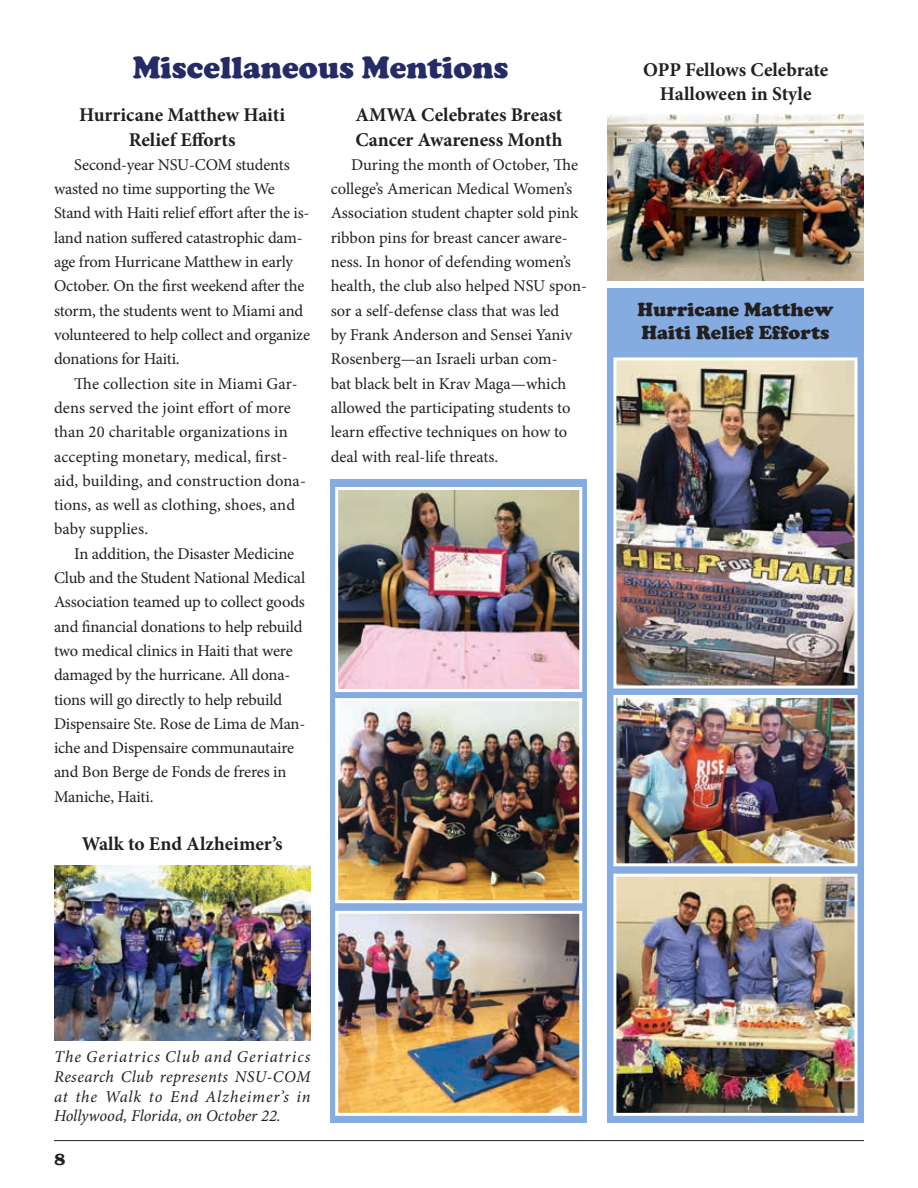
<style>
.page{position:relative;width:918px;height:1188px;background:#fff}
.page>*{position:absolute;margin:0;border:0;box-sizing:border-box;transform-origin:0 0}
.t1{font:900 31.5px "Cooper";color:#252b66}
.t2{font:700 19.5px/24.3px "Minion Pro";color:#231f20;text-align:center}
.t3{font:900 19.5px/23.4px "Cooper";color:#231f20}
.t4{font:18px "Gettysburg Bold SWFTE";color:#231f20}
.t5{font:16.5px/24.3px "Minion Pro";letter-spacing:-.005em;color:#231f20}
.t6{font:italic 16.5px/19.8px "Minion Pro";letter-spacing:.005em;color:#231f20;text-align:justify}
</style>
<div class="page">
<hr style="left:54px;top:1140px;width:810px;height:1px;background:#231f20">
<div style="left:608px;top:288px;width:256px;height:835px;background:#85ace0"></div>
<img style="left:54px;top:866px;width:256px;height:174px">
<div style="left:331px;top:479px;width:256px;height:644px;background:#85ace0"></div>
<img style="left:339px;top:491px;width:239px;height:197px">
<div style="left:335px;top:487px;width:247px;height:205px;border:3px solid #fff"></div>
<img style="left:339px;top:702px;width:239px;height:197px">
<div style="left:335px;top:698px;width:247px;height:205px;border:3px solid #fff"></div>
<img style="left:339px;top:915px;width:239px;height:197px">
<div style="left:335px;top:911px;width:247px;height:205px;border:3px solid #fff"></div>
<img style="left:608px;top:115px;width:256px;height:166px">
<img style="left:617px;top:361px;width:237px;height:323px">
<div style="left:613px;top:357px;width:245px;height:331px;border:3px solid #fff"></div>
<img style="left:617px;top:878px;width:237px;height:234px">
<div style="left:613px;top:874px;width:245px;height:242px;border:3px solid #fff"></div>
<img style="left:617px;top:699px;width:237px;height:163px">
<div style="left:613px;top:695px;width:245px;height:171px;border:3px solid #fff"></div>
<h1 class="t1" style="left:133px;top:49px;width:377px">Miscellaneous Mentions</h1>
<p class="t2" style="left:79px;top:103px;width:207px">Hurricane Matthew Haiti<br>Relief Efforts</p>
<p class="t5" style="left:54px;top:153px;width:258px;text-indent:20px">Second-year NSU-COM students wasted no time supporting the We Stand with Haiti relief effort after the is&shy;land nation suffered catastrophic dam&shy;age from Hurricane Matthew in early October. On the first weekend after the storm, the students went to Miami and volunteered to help collect and organize donations for Haiti.</p>
<p class="t5" style="left:54px;top:371px;width:253px;text-indent:20px">The collection site in Miami Gar&shy;dens served the joint effort of more than 20 charitable organizations in accepting monetary, medical, first&shy;aid, building, and construction dona&shy;tions, as well as clothing, shoes, and baby supplies.</p>
<p class="t5" style="left:54px;top:541px;width:253px;text-indent:20px">In addition, the Disaster Medicine Club and the Student National Medical Association teamed up to collect goods and financial donations to help rebuild two medical clinics in Haiti that were damaged by the hurricane. All dona&shy;tions will go directly to help rebuild Dispensaire Ste. Rose de Lima de Man&shy;iche and Dispensaire communautaire and Bon Berge de Fonds de freres in Maniche, Haiti.</p>
<p class="t2" style="left:82px;top:832px;width:202px">Walk to End Alzheimer’s</p>
<p class="t2" style="left:355px;top:103px;width:209px;text-align:left">AMWA Celebrates Breast<br>Cancer Awareness Month</p>
<p class="t5" style="left:331px;top:153px;width:258px;text-indent:20px">During the month of October, The college’s American Medical Women’s Association student chapter sold pink ribbon pins for breast cancer aware&shy;ness. In honor of defending women’s health, the club also helped NSU spon&shy;sor a self-defense class that was led<br>by Frank Anderson and Sensei Yaniv Rosenberg—an Israeli urban com-<br>bat black belt in Krav Maga—which allowed the participating students to learn effective techniques on how to deal with real-life threats.</p>
<p class="t2" style="left:643px;top:57px;width:187px">OPP Fellows Celebrate<br>Halloween in Style</p>
<p class="t3" style="left:638px;top:298px;width:197px">Hurricane Matthew<br>Haiti Relief Efforts</p>
<p class="t6" style="left:54px;top:1047px;width:258px">The Geriatrics Club and Geriatrics Research Club represents NSU-COM at the Walk to End Alzheimer’s in Hollywood, Florida, on October 22.</p>
<p class="t4" style="left:54px;top:1147px;width:13px">8</p>
</div>
